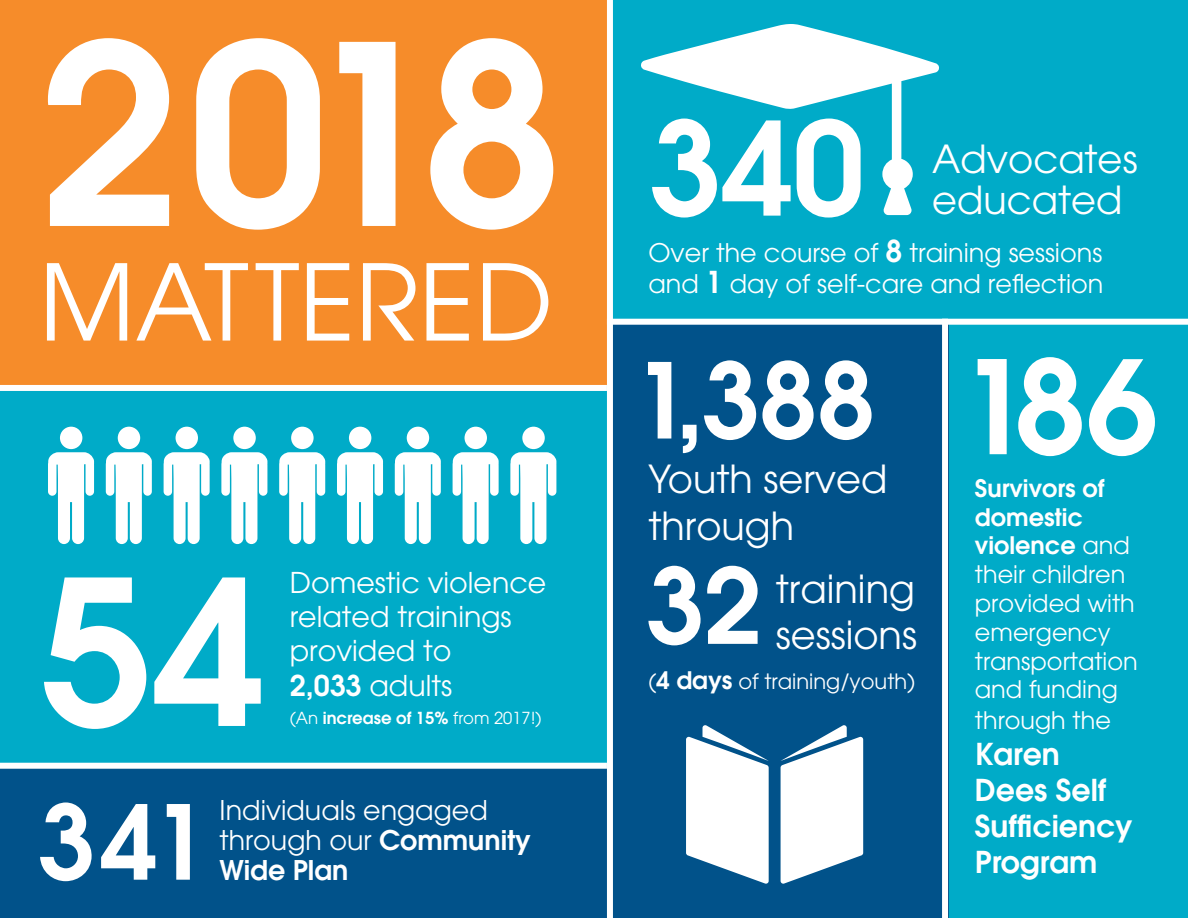
<style>
.page{position:relative;width:1188px;height:918px;background:#00abc8}
.page>*{position:absolute;margin:0;border:0;box-sizing:border-box;transform-origin:0 0}
.t1{font:600 248.85px "Avant Garde";color:#fff}
.t2{font:600 200.7px "Avant Garde";color:#fff}
.t3{font:600 128.55px "Avant Garde";color:#fff}
.t4{font:104.7px "Avant Garde";color:#fff}
.t5{font:600 103.5px/205.4px "Avant Garde";color:#fff}
.t6{font:600 102.3px "Avant Garde";color:#fff}
.t7{font:38.4px/46.2px "Avant Garde";color:#fff}
.t8{font:600 30px/36px "Avant Garde";color:#fff}
.t9{font:28.5px/34.2px "Avant Garde";color:#fff}
.t10{font:27px/30px "Avant Garde";color:#fff}
.t11{font:25.5px/31.5px "Avant Garde";color:#fff}
.t12{font:24px/29px "Avant Garde";color:#fff}
.t13{font:21px "Avant Garde";color:#fff}
.t14{font:16.5px "Avant Garde";color:#fff}
.s1{font-weight:600}
.s2{font-weight:600;font-size:30px}
.s3{font-size:128.55px}
.s4{font-weight:600;font-size:24px}
</style>
<div class="page">
<div style="left:0;top:0;width:610px;height:385px;background:#f68c2a"></div>
<div style="left:0;top:766px;width:610px;height:152px;background:#01528a"></div>
<div style="left:610px;top:325px;width:338px;height:593px;background:#01528a"></div>
<div style="left:0;top:385px;width:607px;height:6px;background:#fff"></div>
<div style="left:0;top:763px;width:607px;height:6px;background:#fff"></div>
<div style="left:607px;top:319px;width:581px;height:6px;background:#fff"></div>
<div style="left:607px;top:0;width:6px;height:918px;background:#fff"></div>
<div style="left:942px;top:319px;width:6px;height:599px;background:#fff"></div>
<svg style="left:48px;top:452px;width:46px;height:92px"></svg>
<div style="left:60px;top:427px;width:22px;height:22px;background:#fff;border-radius:50%"></div>
<svg style="left:106px;top:452px;width:46px;height:92px"></svg>
<div style="left:118px;top:427px;width:22px;height:22px;background:#fff;border-radius:50%"></div>
<svg style="left:164px;top:452px;width:46px;height:92px"></svg>
<div style="left:176px;top:427px;width:22px;height:22px;background:#fff;border-radius:50%"></div>
<svg style="left:221px;top:452px;width:46px;height:92px"></svg>
<div style="left:233px;top:427px;width:23px;height:22px;background:#fff;border-radius:50%"></div>
<svg style="left:279px;top:452px;width:46px;height:92px"></svg>
<div style="left:291px;top:427px;width:23px;height:22px;background:#fff;border-radius:50%"></div>
<svg style="left:337px;top:452px;width:46px;height:92px"></svg>
<div style="left:349px;top:427px;width:22px;height:22px;background:#fff;border-radius:50%"></div>
<svg style="left:395px;top:452px;width:46px;height:92px"></svg>
<div style="left:407px;top:427px;width:22px;height:22px;background:#fff;border-radius:50%"></div>
<svg style="left:453px;top:452px;width:46px;height:92px"></svg>
<div style="left:465px;top:427px;width:22px;height:22px;background:#fff;border-radius:50%"></div>
<svg style="left:510px;top:452px;width:46px;height:92px"></svg>
<div style="left:522px;top:427px;width:23px;height:22px;background:#fff;border-radius:50%"></div>
<svg style="left:641px;top:24px;width:298px;height:191px"></svg>
<svg style="left:686px;top:725px;width:177px;height:159px"></svg>
<h1 class="t1" style="left:39px;top:-28px;width:524px">2018</h1>
<h3 class="t4" style="left:39px;top:241px;width:516px">MATTERED</h3>
<h2 class="t2" style="left:39px;top:521px;width:226px">54</h2>
<p class="t9" style="left:290px;top:566px;width:258px">Domestic violence related trainings provided to</p>
<p class="t9" style="left:290px;top:668px;width:164px"><span class="s1">2,033</span> adults</p>
<p class="t14" style="left:290px;top:708px;width:253px">(An <span class="s1">increase of 15%</span> from 2017!)</p>
<h3 class="t6" style="left:37px;top:775px;width:174px">341</h3>
<p class="t10" style="left:220px;top:795px;width:313px">Individuals engaged through our <span class="s1">Community<br>Wide Plan</span></p>
<h3 class="t3" style="left:648px;top:84px;width:218px">340</h3>
<h3 class="t7" style="left:932px;top:138px;width:207px;line-height:41.1px">Advocates educated</h3>
<p class="t11" style="left:648px;top:237px;width:457px">Over the course of <span class="s2">8</span> training sessions and <span class="s2">1</span> day of self-care and reflection</p>
<h3 class="t5" style="left:634px;top:296px;width:526px">1,388 <span class="s3">186<br></span>32</h3>
<h3 class="t7" style="left:648px;top:456px;width:241px">Youth served through</h3>
<p class="t12" style="left:975px;top:474px;width:164px"><span class="s1">Survivors of domestic violence</span> and their children provided with emergency transportation and funding through the</p>
<p class="t8" style="left:975px;top:736px;width:159px">Karen<br>Dees Self<br>Sufficiency<br>Program</p>
<h3 class="t7" style="left:776px;top:566px;width:143px">training sessions</h3>
<p class="t13" style="left:648px;top:669px;width:268px">(<span class="s4">4 days</span> of training/youth)</p>
</div>
